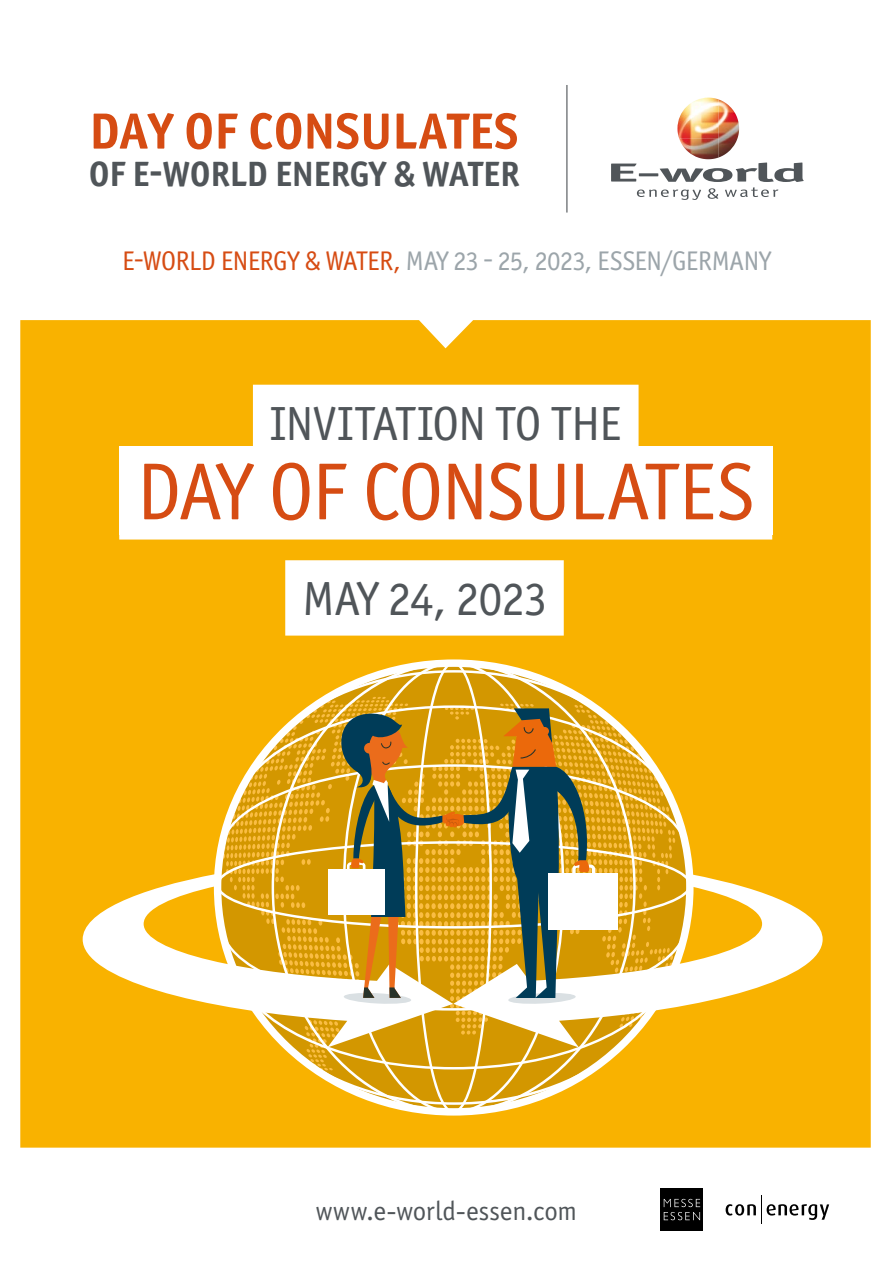
<style>
.page{position:relative;width:893px;height:1263px;background:#fff}
.page>*{position:absolute;margin:0;border:0;box-sizing:border-box;transform-origin:0 0}
.t1{font:81px "Officina Sans ITC Pro";letter-spacing:-.025em;color:#d64c13}
.t2{font:700 51px "Officina Sans ITC Pro";letter-spacing:.01em;color:#d64c13}
.t3{font:48px "Officina Sans ITC Pro";letter-spacing:-.01em;color:#505559}
.t4{font:700 35.25px "Officina Sans ITC Pro";color:#505559}
.t5{font:27px "Officina Sans ITC Pro";letter-spacing:-.02em;color:#9ca5aa}
.t6{font:27px "Officina Sans ITC Pro";color:#505559}
.s1{color:#d64c13}
</style>
<div class="page">
<div style="left:20px;top:320px;width:851px;height:828px;background:#f9b200"></div>
<svg style="left:83px;top:874px;width:133px;height:173px;fill:#f9b200"></svg>
<svg style="left:691px;top:874px;width:132px;height:173px;fill:#f9b200"></svg>
<svg style="left:216px;top:662px;width:475px;height:451px"></svg>
<div style="left:661px;top:1189px;width:42px;height:42px;background:#000"></div>
<svg style="left:664px;top:1199px;width:36px;height:21px"></svg>
<svg style="left:726px;top:1196px;width:103px;height:28px"></svg>
<img style="left:677px;top:98px;width:42px;height:41px">
<img style="left:718px;top:137px;width:20px;height:21px">
<svg style="left:679px;top:139px;width:4px;height:7px"></svg>
<svg style="left:611px;top:163px;width:193px;height:37px"></svg>
<hr style="left:566px;top:85px;width:1px;height:128px;background:#505559">
<div style="left:119px;top:446px;width:653px;height:89px;background:#fff"></div>
<div style="left:253px;top:385px;width:386px;height:75px;background:#fff"></div>
<div style="left:119px;top:464px;width:653px;height:75px;background:#fff"></div>
<div style="left:285px;top:560px;width:279px;height:76px;background:#fff"></div>
<h2 class="t2" style="left:89px;top:100px;width:431px">DAY OF CONSULATES</h2>
<h3 class="t4" style="left:89px;top:152px;width:432px">OF E-WORLD ENERGY &amp; WATER</h3>
<p class="t5" style="left:122px;top:245px;width:650px"><span class="s1">E-WORLD ENERGY &amp; WATER,</span> MAY 23 - 25, 2023, ESSEN/GERMANY</p>
<h3 class="t3" style="left:270px;top:395px;width:353px">INVITATION TO THE</h3>
<h1 class="t1" style="left:136px;top:444px;width:620px">DAY OF CONSULATES</h1>
<h3 class="t3" style="left:302px;top:571px;width:246px">MAY 24, 2023</h3>
<p class="t6" style="left:316px;top:1194px;width:263px">www.e-world-essen.com</p>
</div>
